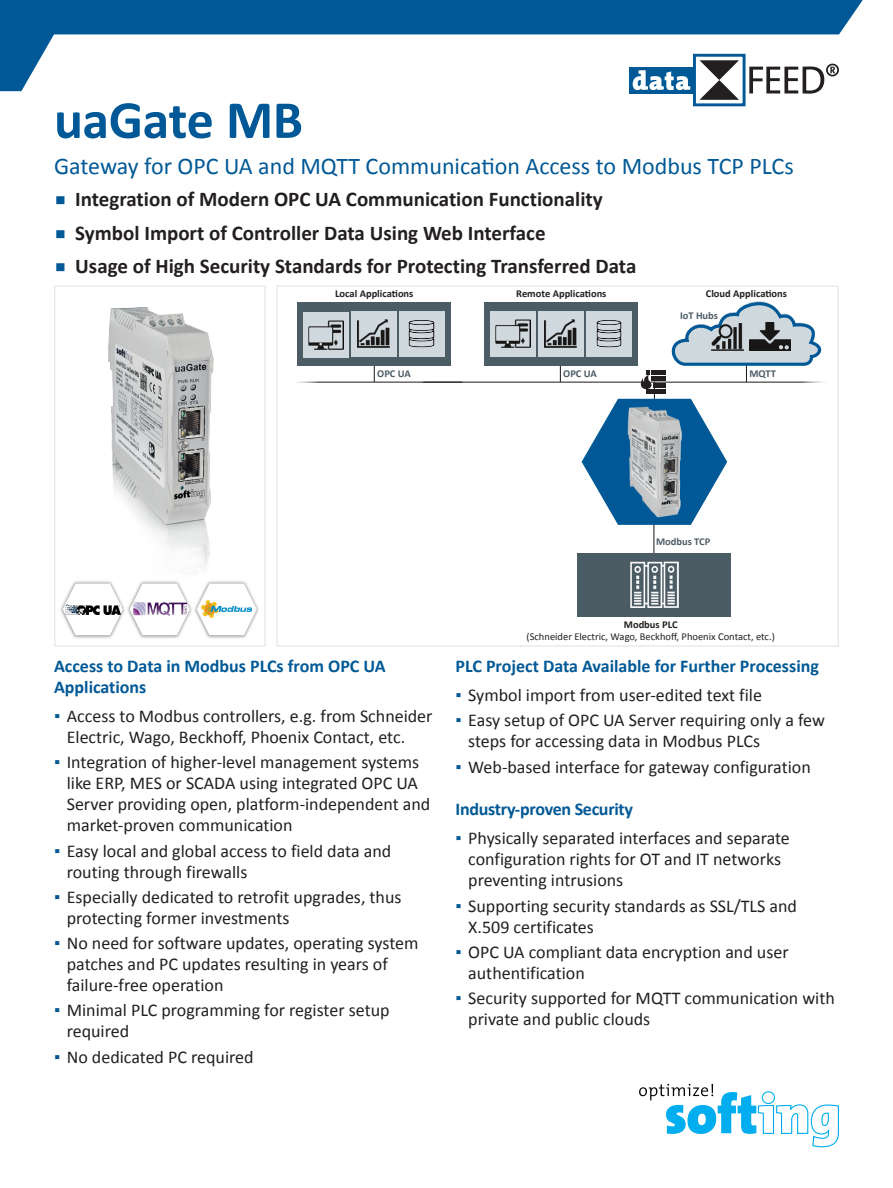
<style>
.page{position:relative;width:893px;height:1188px;background:#fff}
.page>*{position:absolute;margin:0;border:0;box-sizing:border-box;transform-origin:0 0}
.Headline__Produktnam{font:700 54px "Calibri";letter-spacing:-.01em;color:#005996}
.Subheadline{font:24px "Calibri";color:#005996}
.t1{font:700 21px "Calibri";color:#231f20}
.t2{font:18px/21px "Calibri";color:#231f20}
.Benefit{font:700 18px/21px "Calibri";color:#005996}
.t3{font:10.5px/12.6px "Calibri";color:#231f20;text-align:center}
.t4{font:700 10.5px "Calibri";color:#231f20}
.t5{font:700 10.5px "Calibri";color:#4c5c65}
.s1{font-size:36px;color:#005996}
.s2{font-weight:700;color:#005996}
.s3{font-weight:700}
</style>
<div class="page">
<svg style="left:0;top:0;width:863px;height:91px"></svg>
<svg style="left:639px;top:1084px;width:200px;height:63px"></svg>
<div style="left:629px;top:67px;width:65px;height:26px;background:#005996"></div>
<svg style="left:633px;top:70px;width:57px;height:20px"></svg>
<div style="left:693px;top:54px;width:52px;height:52px;border:3px solid #005996"></div>
<svg style="left:749px;top:64px;width:90px;height:30px"></svg>
<svg style="left:699px;top:60px;width:40px;height:40px"></svg>
<div style="left:54px;top:285px;width:212px;height:362px;border:2px solid #e7ebee"></div>
<img style="left:108px;top:307px;width:106px;height:262px">
<img style="left:60px;top:581px;width:65px;height:58px">
<svg style="left:63px;top:584px;width:60px;height:51px"></svg>
<img style="left:127px;top:581px;width:65px;height:58px">
<svg style="left:130px;top:584px;width:60px;height:51px"></svg>
<img style="left:65px;top:604px;width:55px;height:10px">
<img style="left:133px;top:603px;width:53px;height:13px">
<div style="left:276px;top:285px;width:563px;height:362px;border:2px solid #e7ebee"></div>
<hr style="left:653px;top:516px;width:1px;height:43px;background:#231f20">
<div style="left:577px;top:553px;width:153px;height:64px;background:#4c5c65"></div>
<img style="left:630px;top:562px;width:48px;height:45px">
<hr style="left:422px;top:382px;width:407px;height:1px;background:#231f20">
<svg style="left:374px;top:366px;width:1px;height:16px"></svg>
<div style="left:298px;top:302px;width:153px;height:64px;background:#4c5c65"></div>
<div style="left:303px;top:312px;width:46px;height:46px;background:#cfd8dd"></div>
<div style="left:351px;top:311px;width:46px;height:46px;background:#cfd8dd"></div>
<div style="left:399px;top:311px;width:45px;height:46px;background:#cfd8dd"></div>
<img style="left:308px;top:321px;width:35px;height:28px">
<img style="left:357px;top:320px;width:33px;height:28px">
<img style="left:409px;top:320px;width:25px;height:28px">
<hr style="left:287px;top:382px;width:175px;height:1px;background:#231f20">
<svg style="left:582px;top:301px;width:244px;height:224px"></svg>
<img style="left:710px;top:322px;width:35px;height:28px">
<img style="left:750px;top:322px;width:40px;height:28px">
<svg style="left:560px;top:366px;width:1px;height:16px"></svg>
<div style="left:485px;top:302px;width:153px;height:64px;background:#4c5c65"></div>
<div style="left:490px;top:311px;width:46px;height:46px;background:#cfd8dd"></div>
<div style="left:538px;top:311px;width:46px;height:46px;background:#cfd8dd"></div>
<div style="left:586px;top:311px;width:46px;height:46px;background:#cfd8dd"></div>
<img style="left:495px;top:320px;width:35px;height:28px">
<img style="left:544px;top:320px;width:33px;height:28px">
<img style="left:596px;top:320px;width:26px;height:28px">
<img style="left:194px;top:581px;width:65px;height:58px">
<svg style="left:197px;top:584px;width:60px;height:51px"></svg>
<img style="left:202px;top:601px;width:50px;height:17px">
<p class="Headline__Produktnam" style="left:54px;top:85px;width:251px">uaGate MB</p>
<p class="Subheadline" style="left:54px;top:151px;width:741px">Gateway for OPC UA and MQTT Communication Access to Modbus TCP PLCs</p>
<p class="t1" style="left:54px;top:185px;width:550px"><span class="s1">▪▪</span> Integration of Modern OPC UA Communication Functionality</p>
<p class="t1" style="left:54px;top:219px;width:493px"><span class="s1">▪▪</span> Symbol Import of Controller Data Using Web Interface</p>
<p class="t1" style="left:54px;top:253px;width:584px"><span class="s1">▪▪</span> Usage of High Security Standards for Protecting Transferred Data</p>
<p class="t4" style="left:335px;top:287px;width:80px">Local Applications</p>
<p class="t4" style="left:516px;top:287px;width:92px">Remote Applications</p>
<p class="t4" style="left:706px;top:287px;width:83px">Cloud Applications</p>
<p class="t5" style="left:680px;top:309px;width:40px">IoT Hubs</p>
<p class="t5" style="left:377px;top:367px;width:35px">OPC UA</p>
<p class="t5" style="left:563px;top:367px;width:35px">OPC UA</p>
<p class="t5" style="left:749px;top:367px;width:28px">MQTT</p>
<p class="t5" style="left:656px;top:535px;width:56px">Modbus TCP</p>
<p class="Benefit" style="left:54px;top:655px;width:333px">Access to Data in Modbus PLCs from OPC UA<br>Applications</p>
<p class="t2" style="left:67px;top:706px;width:367px;text-indent:-13px"><span class="s2">▪</span> Access to Modbus controllers, e.g. from Schneider<br>Electric, Wago, Beckhoff, Phoenix Contact, etc.</p>
<p class="t2" style="left:67px;top:752px;width:365px;text-indent:-13px"><span class="s2">▪</span> Integration of higher-level management systems like ERP, MES or SCADA using integrated OPC UA Server providing open, platform-independent and market-proven communication</p>
<p class="t2" style="left:67px;top:840px;width:326px;text-indent:-13px"><span class="s2">▪</span> Easy local and global access to field data and routing through firewalls</p>
<p class="t2" style="left:67px;top:887px;width:336px;text-indent:-13px"><span class="s2">▪</span> Especially dedicated to retrofit upgrades, thus protecting former investments</p>
<p class="t2" style="left:67px;top:933px;width:353px;text-indent:-13px"><span class="s2">▪</span> No need for software updates, operating system patches and PC updates resulting in years of failure-free operation</p>
<p class="t2" style="left:67px;top:1000px;width:324px;text-indent:-13px"><span class="s2">▪</span> Minimal PLC programming for register setup required</p>
<p class="t2" style="left:54px;top:1046px;width:201px"><span class="s2">▪</span> No dedicated PC required</p>
<p class="t3" style="left:527px;top:618px;width:250px"><span class="s3">Modbus PLC<br></span>(Schneider Electric, Wago, Beckhoff, Phoenix Contact, etc.)</p>
<p class="Benefit" style="left:455px;top:655px;width:365px">PLC Project Data Available for Further Processing</p>
<p class="t2" style="left:455px;top:685px;width:308px"><span class="s2">▪</span> Symbol import from user-edited text file</p>
<p class="t2" style="left:468px;top:710px;width:358px;text-indent:-13px"><span class="s2">▪</span> Easy setup of OPC UA Server requiring only a few steps for accessing data in Modbus PLCs</p>
<p class="t2" style="left:455px;top:756px;width:357px"><span class="s2">▪</span> Web-based interface for gateway configuration</p>
<p class="Benefit" style="left:455px;top:798px;width:179px">Industry-proven Security</p>
<p class="t2" style="left:468px;top:828px;width:323px;text-indent:-13px"><span class="s2">▪</span> Physically separated interfaces and separate configuration rights for OT and IT networks preventing intrusions</p>
<p class="t2" style="left:468px;top:895px;width:330px;text-indent:-13px"><span class="s2">▪</span> Supporting security standards as SSL/TLS and<br>X.509 certificates</p>
<p class="t2" style="left:468px;top:942px;width:322px;text-indent:-13px"><span class="s2">▪</span> OPC UA compliant data encryption and user authentification</p>
<p class="t2" style="left:468px;top:988px;width:368px;text-indent:-13px"><span class="s2">▪</span> Security supported for MQTT communication with private and public clouds</p>
</div>
